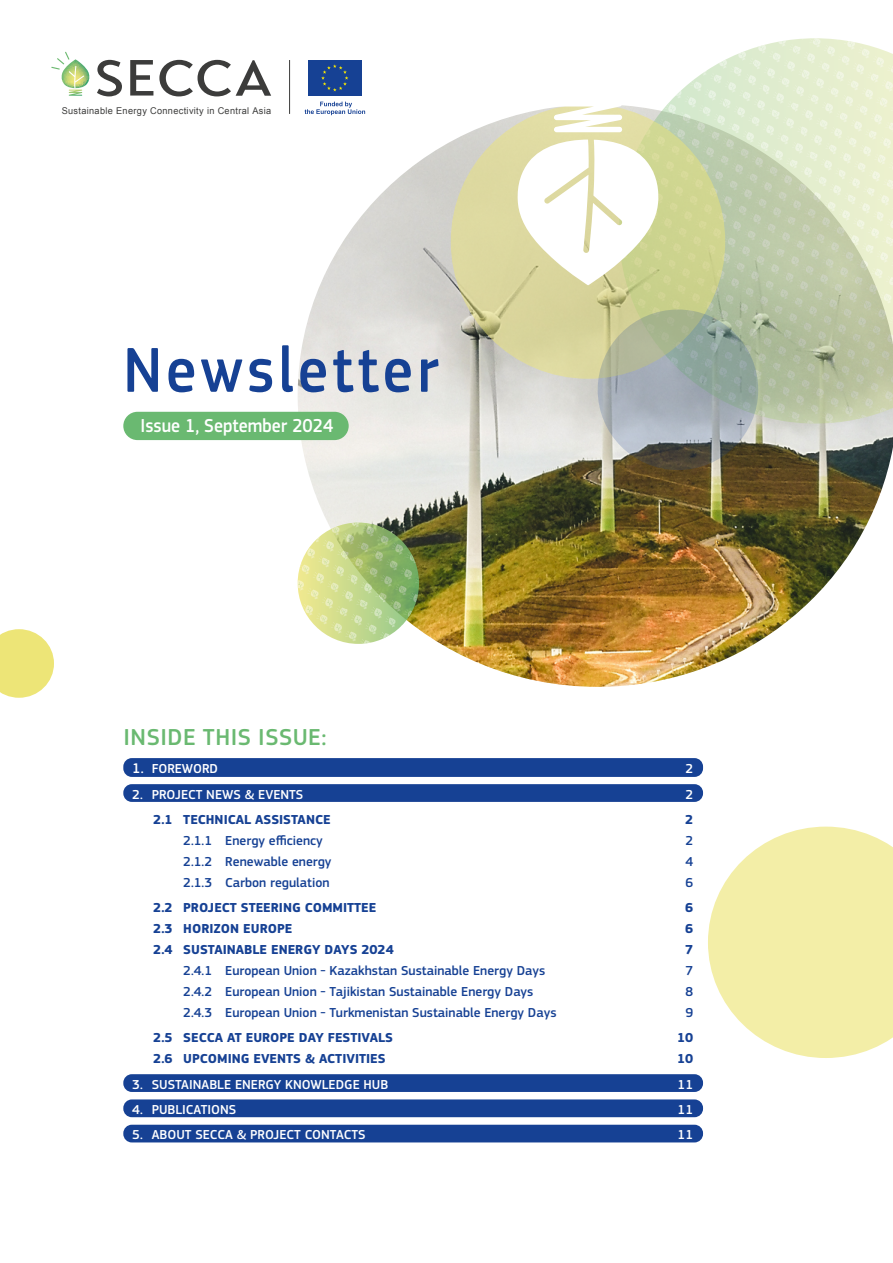
<style>
.page{position:relative;width:893px;height:1263px;background:#fff}
.page>*{position:absolute;margin:0;border:0;box-sizing:border-box;transform-origin:0 0}
.t1{font:500 66px "EC Square Sans Pro";letter-spacing:.06em;color:#164194;scale:.91 1}
.t2{font:500 24px "EC Square Sans Pro";letter-spacing:.02em;color:#6ab971}
.t3{font:500 19.5px "EC Square Sans Pro";color:#fff;scale:.91 1}
.t4{font:500 13.5px "EC Square Sans Pro";color:#164194}
.t5{font:700 13.5px "EC Square Sans Pro";color:#164194}
.t6{font:500 13.5px "EC Square Sans Pro";color:#fff}
.t7{font:9.3px "Arial";letter-spacing:.035em;color:#3c3c3b}
.s1{font-size:14.55px}
</style>
<div class="page">
<img style="left:298px;top:107px;width:595px;height:580px">
<svg style="left:622px;top:38px;width:271px;height:386px;background:#d1dbbf"></svg>
<svg style="left:451px;top:104px;width:274px;height:275px;background:#d6d598"></svg>
<svg style="left:598px;top:309px;width:160px;height:161px;background:#9aa5a0"></svg>
<svg style="left:298px;top:522px;width:121px;height:122px;background:#bcce91"></svg>
<svg style="left:554px;top:104px;width:68px;height:28px"></svg>
<svg style="left:517px;top:140px;width:142px;height:145px"></svg>
<div style="left:308px;top:60px;width:54px;height:36px;background:#164194"></div>
<svg style="left:321px;top:64px;width:27px;height:27px"></svg>
<svg style="left:305px;top:102px;width:60px;height:13px"></svg>
<hr style="left:289px;top:60px;width:1px;height:54px;background:#3c3c3b">
<svg style="left:97px;top:60px;width:25px;height:36px"></svg>
<svg style="left:130px;top:60px;width:23px;height:36px"></svg>
<svg style="left:159px;top:60px;width:112px;height:36px"></svg>
<svg style="left:51px;top:52px;width:38px;height:44px"></svg>
<div style="left:123px;top:412px;width:226px;height:28px;background:#6ab971;border-radius:14px"></div>
<div style="left:123px;top:758px;width:580px;height:19px;background:#164194;border-radius:9px"></div>
<div style="left:123px;top:784px;width:580px;height:18px;background:#164194;border-radius:9px"></div>
<div style="left:123px;top:1074px;width:580px;height:18px;background:#164194;border-radius:9px"></div>
<div style="left:123px;top:1099px;width:580px;height:18px;background:#164194;border-radius:9px"></div>
<div style="left:123px;top:1125px;width:580px;height:17px;background:#164194;border-radius:9px"></div>
<svg style="left:708px;top:827px;width:185px;height:231px"></svg>
<svg style="left:0;top:629px;width:54px;height:69px"></svg>
<p class="t7" style="left:62px;top:105px;width:211px">Sustainable Energy Connectivity in Central Asia</p>
<p class="t1" style="left:123px;top:331px;width:348px">Newsletter</p>
<p class="t3" style="left:141px;top:414px;width:213px">Issue 1, September 2024</p>
<p class="t2" style="left:124px;top:723px;width:204px">INSIDE THIS ISSUE:</p>
<p class="t6" style="left:132px;top:761px;width:87px"><span class="s1">1.</span> FOREWORD</p>
<p class="t6" style="left:685px;top:761px;width:9px">2</p>
<p class="t6" style="left:132px;top:786px;width:173px">2. PROJECT NEWS &amp; EVENTS</p>
<p class="t6" style="left:685px;top:786px;width:9px">2</p>
<p class="t5" style="left:153px;top:811px;width:179px">2.1 TECHNICAL ASSISTANCE</p>
<p class="t5" style="left:685px;top:811px;width:10px">2</p>
<p class="t4" style="left:183px;top:832px;width:141px">2.1.1 Energy efficiency</p>
<p class="t4" style="left:685px;top:832px;width:9px">2</p>
<p class="t4" style="left:183px;top:853px;width:150px">2.1.2 Renewable energy</p>
<p class="t4" style="left:685px;top:853px;width:9px">4</p>
<p class="t4" style="left:183px;top:874px;width:148px">2.1.3 Carbon regulation</p>
<p class="t4" style="left:685px;top:874px;width:9px">6</p>
<p class="t5" style="left:153px;top:899px;width:225px">2.2 PROJECT STEERING COMMITTEE</p>
<p class="t5" style="left:685px;top:899px;width:10px">6</p>
<p class="t5" style="left:153px;top:920px;width:140px">2.3 HORIZON EUROPE</p>
<p class="t5" style="left:685px;top:920px;width:10px">6</p>
<p class="t5" style="left:153px;top:941px;width:242px">2.4 SUSTAINABLE ENERGY DAYS 2024</p>
<p class="t5" style="left:685px;top:941px;width:10px">7</p>
<p class="t4" style="left:183px;top:963px;width:364px">2.4.1 European Union - Kazakhstan Sustainable Energy Days</p>
<p class="t4" style="left:685px;top:963px;width:9px">7</p>
<p class="t4" style="left:183px;top:984px;width:352px">2.4.2 European Union - Tajikistan Sustainable Energy Days</p>
<p class="t4" style="left:685px;top:984px;width:9px">8</p>
<p class="t4" style="left:183px;top:1005px;width:375px">2.4.3 European Union - Turkmenistan Sustainable Energy Days</p>
<p class="t4" style="left:685px;top:1005px;width:9px">9</p>
<p class="t5" style="left:153px;top:1030px;width:241px">2.5 SECCA AT EUROPE DAY FESTIVALS</p>
<p class="t5" style="left:677px;top:1030px;width:18px">10</p>
<p class="t5" style="left:153px;top:1051px;width:234px">2.6 UPCOMING EVENTS &amp; ACTIVITIES</p>
<p class="t5" style="left:677px;top:1051px;width:18px">10</p>
<p class="t6" style="left:132px;top:1076px;width:257px">3. SUSTAINABLE ENERGY KNOWLEDGE HUB</p>
<p class="t6" style="left:678px;top:1076px;width:17px">11</p>
<p class="t6" style="left:132px;top:1101px;width:106px">4. PUBLICATIONS</p>
<p class="t6" style="left:678px;top:1101px;width:17px">11</p>
<p class="t6" style="left:132px;top:1127px;width:235px">5. ABOUT SECCA &amp; PROJECT CONTACTS</p>
<p class="t6" style="left:678px;top:1127px;width:17px">11</p>
</div>
